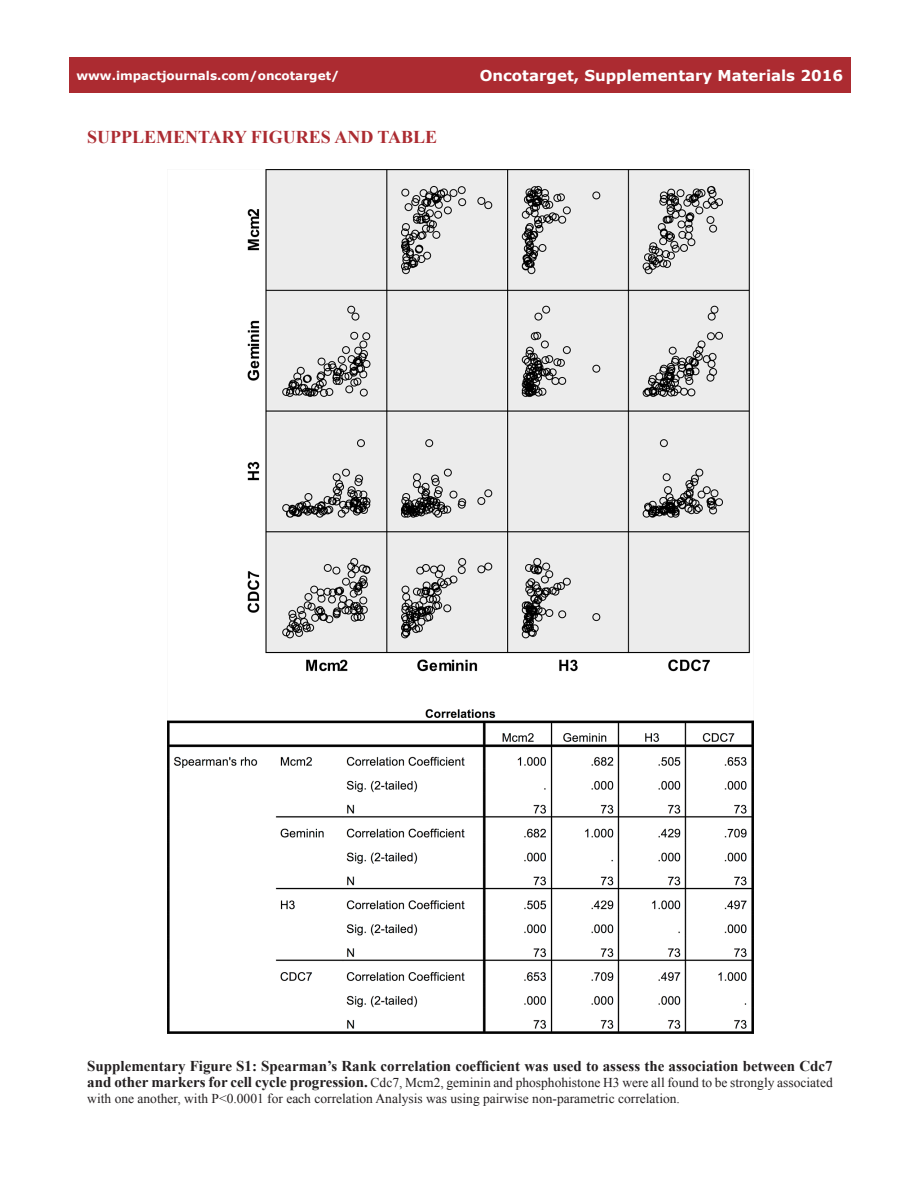
<style>
.page{position:relative;width:918px;height:1188px;background:#fff}
.page>*{position:absolute;margin:0;border:0;box-sizing:border-box;transform-origin:0 0}
.t1{font:700 18px "Times New Roman";color:#ac2b31}
.t2{font:700 15px "Times New Roman";color:#231f20}
.t3{font:700 15px "Verdana";color:#fff}
.t4{font:13.5px/16.2px "Times New Roman";color:#231f20}
.t5{font:700 12px "Verdana";color:#fff}
.s1{font-weight:700;font-size:15px}
</style>
<div class="page">
<div style="left:69px;top:57px;width:781px;height:36px;background:#ac2b31"></div>
<img style="left:167px;top:170px;width:586px;height:863px">
<p class="t5" style="left:76px;top:67px;width:264px">www.impactjournals.com/oncotarget/</p>
<p class="t3" style="left:480px;top:65px;width:365px">Oncotarget, Supplementary Materials 2016</p>
<p class="t1" style="left:87px;top:124px;width:352px">SUPPLEMENTARY FIGURES AND TABLE</p>
<p class="t2" style="left:87px;top:1056px;width:747px">Supplementary Figure S1: Spearman’s Rank correlation coefficient was used to assess the association between Cdc7</p>
<p class="t4" style="left:87px;top:1074px;width:747px"><span class="s1">and other markers for cell cycle progression.</span> Cdc7, Mcm2, geminin and phosphohistone H3 were all found to be strongly associated with one another, with P&lt;0.0001 for each correlation Analysis was using pairwise non-parametric correlation.</p>
</div>
